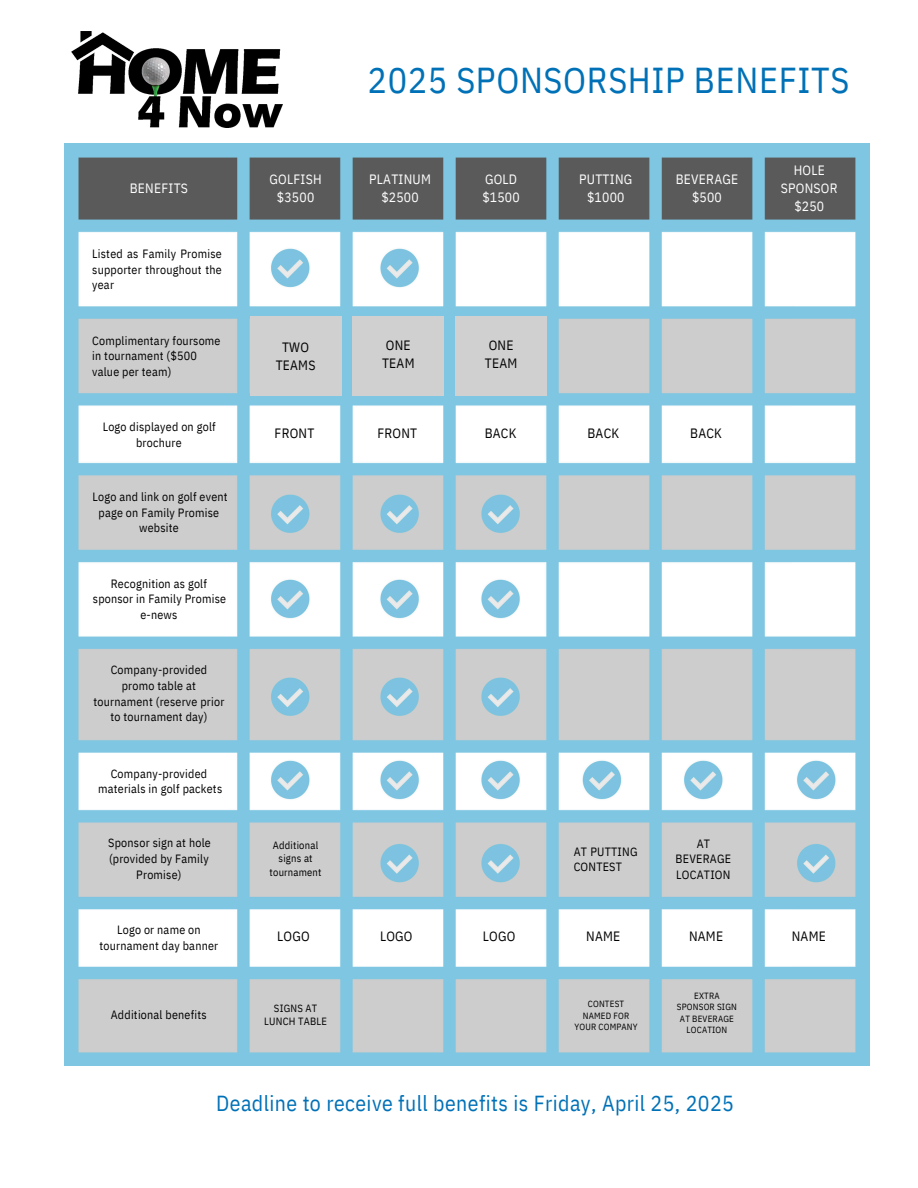
<style>
.page{position:relative;width:918px;height:1188px;background:#fff}
.page>*{position:absolute;margin:0;border:0;box-sizing:border-box;transform-origin:0 0}
.t1{font:36px "IBM Plex Sans Cond";letter-spacing:.02em;color:#0071b7}
.t2{font:21.75px "IBM Plex Sans Cond";letter-spacing:.02em;color:#0071b7}
.t3{font:13.5px/18px "IBM Plex Sans Cond";letter-spacing:.02em;color:#fff;text-align:center}
.t4{font:13.5px/18px "IBM Plex Sans Cond";letter-spacing:.02em;color:#000}
.t5{font:12px/15.8px "IBM Plex Sans Cond";letter-spacing:.02em;color:#000;text-align:center}
.t6{font:10.5px/13.5px "IBM Plex Sans Cond";letter-spacing:.02em;color:#000;text-align:center}
.t7{font:9px/11.2px "IBM Plex Sans Cond";letter-spacing:.02em;color:#000;text-align:center}
</style>
<div class="page">
<div style="left:64px;top:143px;width:806px;height:923px;background:#7ec6e1"></div>
<img style="left:71px;top:31px;width:212px;height:96px">
<img style="left:78px;top:157px;width:778px;height:896px">
<div style="left:250px;top:316px;width:91px;height:79px;background:#d0d0d0"></div>
<div style="left:353px;top:316px;width:91px;height:79px;background:#d0d0d0"></div>
<div style="left:456px;top:316px;width:91px;height:79px;background:#d0d0d0"></div>
<p class="t3" style="left:130px;top:179px;width:60px">BENEFITS</p>
<h5 class="t5" style="left:92px;top:246px;width:131px;text-align:justify">Listed as Family Promise supporter throughout the year</h5>
<h5 class="t5" style="left:92px;top:332px;width:130px;text-align:left">Complimentary foursome in tournament ($500 value per team)</h5>
<h3 class="t5" style="left:103px;top:419px;width:115px">Logo displayed on golf brochure</h3>
<h4 class="t5" style="left:92px;top:489px;width:137px">Logo and link on golf event page on Family Promise website</h4>
<h5 class="t5" style="left:93px;top:575px;width:135px">Recognition as golf sponsor in Family Promise e-news</h5>
<p class="t5" style="left:94px;top:662px;width:132px">Company-provided promo table at tournament (reserve prior to tournament day)</p>
<h5 class="t5" style="left:98px;top:765px;width:126px">Company-provided materials in golf packets</h5>
<h3 class="t5" style="left:108px;top:835px;width:104px">Sponsor sign at hole (provided by Family<br>Promise)</h3>
<h5 class="t5" style="left:100px;top:922px;width:120px">Logo or name on tournament day banner</h5>
<h3 class="t5" style="left:111px;top:1007px;width:98px">Additional benefits</h3>
<h3 class="t3" style="left:270px;top:170px;width:54px">GOLFISH $3500</h3>
<h3 class="t1" style="left:368px;top:56px;width:483px">2025 SPONSORSHIP BENEFITS</h3>
<h3 class="t3" style="left:369px;top:170px;width:63px">PLATINUM $2500</h3>
<h3 class="t3" style="left:482px;top:170px;width:39px;text-align:left">GOLD $1500</h3>
<h5 class="t3" style="left:579px;top:170px;width:55px">PUTTING $1000</h5>
<h3 class="t3" style="left:676px;top:170px;width:64px">BEVERAGE $500</h3>
<h3 class="t3" style="left:781px;top:161px;width:58px">HOLE<br>SPONSOR $250</h3>
<h5 class="t4" style="left:276px;top:338px;width:41px;text-align:center">TWO<br>TEAMS</h5>
<h6 class="t4" style="left:382px;top:336px;width:34px">ONE<br>TEAM</h6>
<p class="t4" style="left:485px;top:336px;width:34px">ONE<br>TEAM</p>
<p class="t4" style="left:275px;top:424px;width:41px">FRONT</p>
<h3 class="t4" style="left:377px;top:424px;width:41px">FRONT</h3>
<h3 class="t4" style="left:485px;top:424px;width:33px">BACK</h3>
<h5 class="t4" style="left:587px;top:424px;width:33px">BACK</h5>
<h3 class="t4" style="left:690px;top:424px;width:33px">BACK</h3>
<h3 class="t6" style="left:270px;top:838px;width:53px">Additional signs at tournament</h3>
<h1 class="t4" style="left:277px;top:927px;width:34px">LOGO</h1>
<h3 class="t4" style="left:380px;top:927px;width:34px">LOGO</h3>
<h3 class="t4" style="left:483px;top:927px;width:34px">LOGO</h3>
<h5 class="t5" style="left:574px;top:843px;width:65px;text-align:left">AT PUTTING<br>CONTEST</h5>
<h5 class="t4" style="left:586px;top:927px;width:36px">NAME</h5>
<h4 class="t5" style="left:676px;top:835px;width:57px">AT<br>BEVERAGE<br>LOCATION</h4>
<h3 class="t4" style="left:689px;top:927px;width:36px">NAME</h3>
<h3 class="t6" style="left:264px;top:1001px;width:64px">SIGNS AT<br>LUNCH TABLE</h3>
<h3 class="t7" style="left:677px;top:990px;width:61px">EXTRA<br>SPONSOR SIGN<br>AT BEVERAGE<br>LOCATION</h3>
<h3 class="t7" style="left:575px;top:998px;width:65px">CONTEST<br>NAMED FOR<br>YOUR COMPANY</h3>
<h3 class="t4" style="left:792px;top:927px;width:36px">NAME</h3>
<h3 class="t2" style="left:216px;top:1088px;width:519px">Deadline to receive full benefits is Friday, April 25, 2025</h3>
</div>
